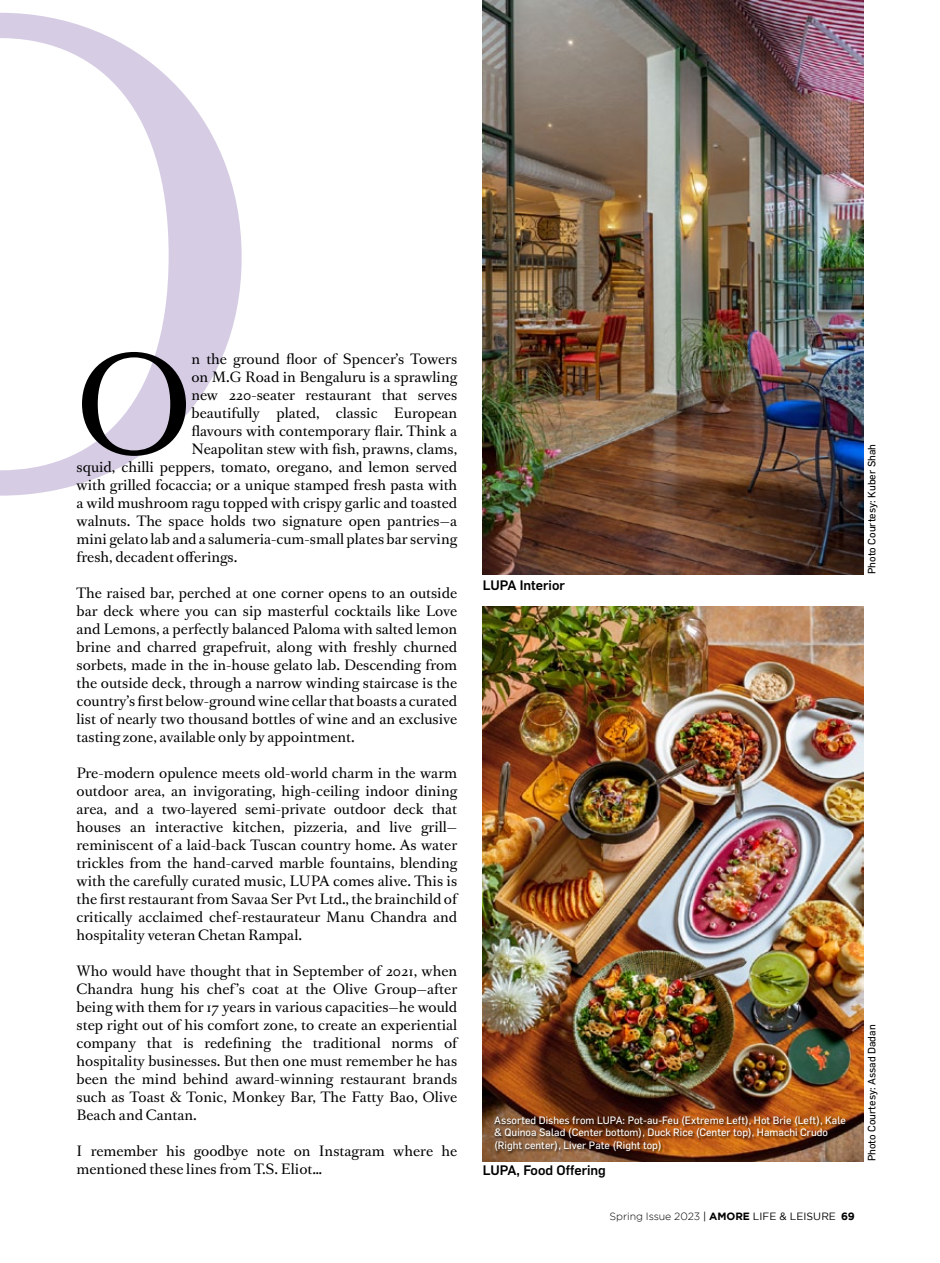
<style>
.page{position:relative;width:940px;height:1263px;background:#fff}
.page>*{position:absolute;margin:0;border:0;box-sizing:border-box;transform-origin:0 0}
.t1{font:129.9px "Romain BP Text";color:#000}
.t2{font:13.5px/18px "Romain BP Text";color:#000;text-align:justify}
.t3{font:500 13.5px "Flama";letter-spacing:-.03em;color:#000}
.t4{font:10.5px/12.6px "Flama";color:#fff}
.t5{font:10.5px "Flama";color:#000}
.t6{font:300 10.5px "Gotham";letter-spacing:-.01em;color:#000}
.s1{font-weight:400}
.s2{font-weight:700}
</style>
<div class="page">
<svg style="left:0;top:13px;width:242px;height:483px"></svg>
<img style="left:483px;top:607px;width:380px;height:554px">
<img style="left:483px;top:0;width:380px;height:574px">
<div style="left:494px;top:1115px;width:354px;height:39px;background:#000;opacity:.75"></div>
<h1 class="t1" style="left:77px;top:292px;width:105px">O</h1>
<p class="t2" style="left:191px;top:349px;width:267px">n the ground floor of Spencer’s Towers</p>
<p class="t2" style="left:191px;top:367px;width:267px">on M.G Road in Bengaluru is a sprawling</p>
<p class="t2" style="left:191px;top:385px;width:267px">new 220-seater restaurant that serves</p>
<p class="t2" style="left:191px;top:403px;width:267px">beautifully plated, classic European</p>
<p class="t2" style="left:191px;top:421px;width:267px">flavours with contemporary flair. Think a</p>
<p class="t2" style="left:191px;top:439px;width:267px">Neapolitan stew with fish, prawns, clams,</p>
<p class="t2" style="left:77px;top:457px;width:382px">squid, chilli peppers, tomato, oregano, and lemon served</p>
<p class="t2" style="left:77px;top:475px;width:382px">with grilled focaccia; or a unique stamped fresh pasta with</p>
<p class="t2" style="left:77px;top:493px;width:382px">a wild mushroom ragu topped with crispy garlic and toasted</p>
<p class="t2" style="left:77px;top:511px;width:382px">walnuts. The space holds two signature open pantries—a</p>
<p class="t2" style="left:77px;top:529px;width:382px">mini gelato lab and a salumeria-cum-small plates bar serving</p>
<p class="t2" style="left:77px;top:547px;width:162px">fresh, decadent offerings.</p>
<p class="t2" style="left:77px;top:583px;width:382px">The raised bar, perched at one corner opens to an outside bar deck where you can sip masterful cocktails like Love and Lemons, a perfectly balanced Paloma with salted lemon brine and charred grapefruit, along with freshly churned sorbets, made in the in-house gelato lab. Descending from the outside deck, through a narrow winding staircase is the country’s first below-ground wine cellar that boasts a curated list of nearly two thousand bottles of wine and an exclusive tasting zone, available only by appointment.</p>
<p class="t2" style="left:77px;top:763px;width:382px">Pre-modern opulence meets old-world charm in the warm outdoor area, an invigorating, high-ceiling indoor dining area, and a two-layered semi-private outdoor deck that houses an interactive kitchen, pizzeria, and live grill— reminiscent of a laid-back Tuscan country home. As water trickles from the hand-carved marble fountains, blending with the carefully curated music, LUPA comes alive. This is the first restaurant from Savaa Ser Pvt Ltd., the brainchild of critically acclaimed chef-restaurateur Manu Chandra and hospitality veteran Chetan Rampal.</p>
<p class="t2" style="left:77px;top:961px;width:382px">Who would have thought that in September of 2021, when Chandra hung his chef ’s coat at the Olive Group—after being with them for 17 years in various capacities—he would step right out of his comfort zone, to create an experiential company that is redefining the traditional norms of hospitality businesses. But then one must remember he has been the mind behind award-winning restaurant brands such as Toast &amp; Tonic, Monkey Bar, The Fatty Bao, Olive Beach and Cantan.</p>
<p class="t2" style="left:77px;top:1141px;width:382px">I remember his goodbye note on Instagram where he mentioned these lines from T.S. Eliot…</p>
<p class="t3" style="left:483px;top:575px;width:84px">LU PA Interior</p>
<p class="t5" style="left:865px;top:574px;width:132px;rotate:-90deg">Photo Courtesy: Kuber Shah</p>
<p class="t4" style="left:494px;top:1113px;width:353px">Assorted Dishes from LUPA: Pot-au-Feu (Extreme Left), Hot Brie (Left), Kale &amp; Quinoa Salad (Center bottom), Duck Rice (Center top), Hamachi Crudo (Right center), Liver Pate (Right top)</p>
<p class="t3" style="left:483px;top:1161px;width:125px">LU PA, Food Offering</p>
<p class="t6" style="left:609px;top:1210px;width:247px">Spring Issue 2023 <span class="s1">|</span> <span class="s2">AMORE</span> <span class="s1">LIFE &amp; LEISURE</span> <span class="s2">69</span></p>
<p class="t5" style="left:865px;top:1161px;width:138px;rotate:-90deg">Photo Courtesy: Assad Dadan</p>
</div>
